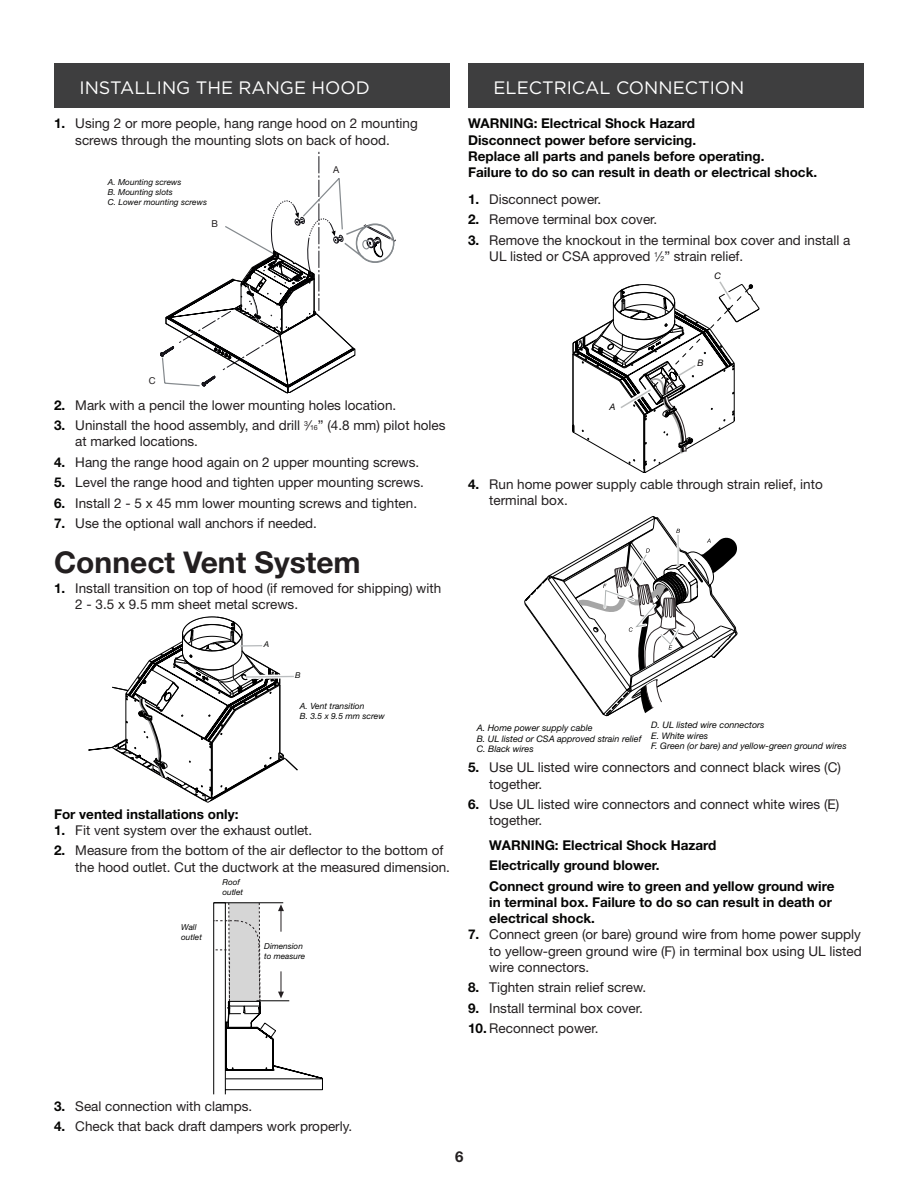
<style>
.page{position:relative;width:918px;height:1188px;background:#fff}
.page>*{position:absolute;margin:0;border:0;box-sizing:border-box;transform-origin:0 0}
.t1{font:700 30px "Helvetica Neue LT Std";color:#231f20}
.Títulos_subtítulos_centrados{font:18px "Gotham";color:#fff}
.t2{font:700 15px "Helvetica Neue LT Std";color:#231f20}
.t3{font:13.5px/16.2px "Helvetica Neue LT Std";color:#231f20}
.BODY_indent{font:700 13.5px/16.2px "Helvetica Neue LT Std";color:#050504}
.BODY_BOLD{font:700 13.5px "Helvetica Neue LT Std";color:#050504}
.t4{font:9.45px "Helvetica Neue LT Std";color:#231f20}
.t5{font:italic 9px "Helvetica Neue LT Std";color:#050504}
.t6{font:italic 9px "Helvetica Neue LT Std";color:#030000}
.t7{font:italic 8.55px "Helvetica Neue LT Std";color:#050504}
.t8{font:italic 8.25px "Helvetica Neue LT Std";color:#050504}
.t9{font:italic 8.1px "Helvetica Neue LT Std";color:#050504}
.s1{font-weight:700;color:#050504}
.s2{font-size:7.05px}
</style>
<div class="page">
<div style="left:54px;top:64px;width:396px;height:44px;background:#3e3e3f"></div>
<svg style="left:160px;top:152px;width:236px;height:241px"></svg>
<svg style="left:88px;top:616px;width:210px;height:187px"></svg>
<svg style="left:213px;top:902px;width:110px;height:193px"></svg>
<div style="left:468px;top:64px;width:396px;height:44px;background:#3e3e3f"></div>
<svg style="left:573px;top:281px;width:186px;height:192px"></svg>
<svg style="left:524px;top:516px;width:214px;height:201px"></svg>
<p class="Títulos_subtítulos_centrados" style="left:80px;top:76px;width:292px">INSTALLING THE RANGE HOOD</p>
<p class="t3" style="left:54px;top:115px;width:365px;text-align:center"><span class="s1">1.</span> Using 2 or more people, hang range hood on 2 mounting screws through the mounting slots on back of hood.</p>
<p class="t4" style="left:333px;top:164px;width:8px">A</p>
<p class="t8" style="left:108px;top:177px;width:75px">A. Mounting screws</p>
<p class="t8" style="left:108px;top:187px;width:66px">B. Mounting slots</p>
<p class="t8" style="left:108px;top:197px;width:101px">C. Lower mounting screws</p>
<p class="t4" style="left:212px;top:218px;width:8px">B</p>
<p class="Títulos_subtítulos_centrados" style="left:494px;top:76px;width:252px">ELECTRICAL CONNECTION</p>
<p class="BODY_indent" style="left:468px;top:115px;width:229px">WARNING: Electrical Shock Hazard</p>
<p class="BODY_indent" style="left:468px;top:131px;width:230px">Disconnect power before servicing.</p>
<p class="BODY_indent" style="left:468px;top:148px;width:298px">Replace all parts and panels before operating.</p>
<p class="BODY_indent" style="left:468px;top:164px;width:351px">Failure to do so can result in death or electrical shock.</p>
<p class="t3" style="left:468px;top:191px;width:135px"><span class="s1">1.</span> Disconnect power.</p>
<p class="t3" style="left:468px;top:211px;width:191px"><span class="s1">2.</span> Remove terminal box cover.</p>
<p class="t3" style="left:489px;top:232px;width:363px;text-indent:-21px"><span class="s1">3.</span> Remove the knockout in the terminal box cover and install a<br>UL listed or CSA approved <sup>1</sup>⁄<span class="s2">2</span>” strain relief.</p>
<p class="t6" style="left:714px;top:270px;width:8px">C</p>
<p class="t4" style="left:149px;top:375px;width:8px">C</p>
<p class="t3" style="left:54px;top:397px;width:344px"><span class="s1">2.</span> Mark with a pencil the lower mounting holes location.</p>
<p class="t3" style="left:75px;top:417px;width:372px;text-indent:-21px"><span class="s1">3.</span> Uninstall the hood assembly, and drill <sup>3</sup>⁄<span class="s2">16</span>” (4.8 mm) pilot holes at marked locations.</p>
<p class="t3" style="left:54px;top:454px;width:367px"><span class="s1">4.</span> Hang the range hood again on 2 upper mounting screws.</p>
<p class="t3" style="left:54px;top:474px;width:371px"><span class="s1">5.</span> Level the range hood and tighten upper mounting screws.</p>
<p class="t3" style="left:54px;top:495px;width:365px"><span class="s1">6.</span> Install 2 - 5 x 45 mm lower mounting screws and tighten.</p>
<p class="t3" style="left:54px;top:515px;width:265px"><span class="s1">7.</span> Use the optional wall anchors if needed.</p>
<p class="t1" style="left:54px;top:543px;width:308px">Connect Vent System</p>
<p class="t3" style="left:75px;top:580px;width:368px;text-indent:-21px"><span class="s1">1.</span> Install transition on top of hood (if removed for shipping) with<br>2 - 3.5 x 9.5 mm sheet metal screws.</p>
<p class="t9" style="left:264px;top:639px;width:7px">A</p>
<p class="t9" style="left:295px;top:670px;width:7px">B</p>
<p class="t7" style="left:300px;top:701px;width:66px">A. Vent transition</p>
<p class="t7" style="left:300px;top:711px;width:87px">B. 3.5 x 9.5 mm screw</p>
<p class="BODY_BOLD" style="left:54px;top:806px;width:186px">For vented installations only:</p>
<p class="t3" style="left:54px;top:822px;width:260px"><span class="s1">1.</span> Fit vent system over the exhaust outlet.</p>
<p class="t3" style="left:75px;top:842px;width:376px;text-indent:-21px"><span class="s1">2.</span> Measure from the bottom of the air deflector to the bottom of the hood outlet. Cut the ductwork at the measured dimension.</p>
<p class="t8" style="left:181px;top:922px;width:17px">Wall</p>
<p class="t8" style="left:181px;top:932px;width:22px">outlet</p>
<p class="t8" style="left:222px;top:877px;width:19px">Roof</p>
<p class="t8" style="left:222px;top:887px;width:22px">outlet</p>
<p class="t8" style="left:264px;top:941px;width:40px">Dimension</p>
<p class="t8" style="left:264px;top:951px;width:42px">to measure</p>
<p class="t6" style="left:609px;top:401px;width:8px">A</p>
<p class="t6" style="left:697px;top:357px;width:8px">B</p>
<p class="t3" style="left:489px;top:476px;width:335px;text-indent:-21px"><span class="s1">4.</span> Run home power supply cable through strain relief, into terminal box.</p>
<p class="t5" style="left:651px;top:719px;width:115px">D. UL listed wire connectors</p>
<p class="t5" style="left:651px;top:730px;width:59px">E. White wires</p>
<p class="t5" style="left:651px;top:741px;width:197px">F. Green (or bare) and yellow-green ground wires</p>
<p class="t3" style="left:489px;top:759px;width:353px;text-indent:-21px"><span class="s1">5.</span> Use UL listed wire connectors and connect black wires (C) together.</p>
<p class="t3" style="left:489px;top:796px;width:351px;text-indent:-21px"><span class="s1">6.</span> Use UL listed wire connectors and connect white wires (E) together.</p>
<p class="BODY_indent" style="left:489px;top:837px;width:229px">WARNING: Electrical Shock Hazard</p>
<p class="BODY_indent" style="left:489px;top:857px;width:172px">Electrically ground blower.</p>
<p class="BODY_indent" style="left:489px;top:878px;width:347px">Connect ground wire to green and yellow ground wire in terminal box. Failure to do so can result in death or electrical shock.</p>
<p class="t3" style="left:489px;top:926px;width:374px;text-align:justify;text-indent:-21px"><span class="s1">7.</span> Connect green (or bare) ground wire from home power supply to yellow-green ground wire (F) in terminal box using UL listed wire connectors.</p>
<p class="t3" style="left:468px;top:979px;width:180px"><span class="s1">8.</span> Tighten strain relief screw.</p>
<p class="t3" style="left:468px;top:1000px;width:176px"><span class="s1">9.</span> Install terminal box cover.</p>
<p class="t3" style="left:468px;top:1020px;width:132px"><span class="s1">10.</span> Reconnect power.</p>
<p class="t5" style="left:477px;top:722px;width:117px">A. Home power supply cable</p>
<p class="t5" style="left:477px;top:733px;width:166px">B. UL listed or CSA approved strain relief</p>
<p class="t5" style="left:477px;top:744px;width:59px">C. Black wires</p>
<p class="t3" style="left:54px;top:1097px;width:200px"><span class="s1">3.</span> Seal connection with clamps.</p>
<p class="t3" style="left:54px;top:1118px;width:300px"><span class="s1">4.</span> Check that back draft dampers work properly.</p>
<p class="t2" style="left:455px;top:1147px;width:10px">6</p>
</div>
